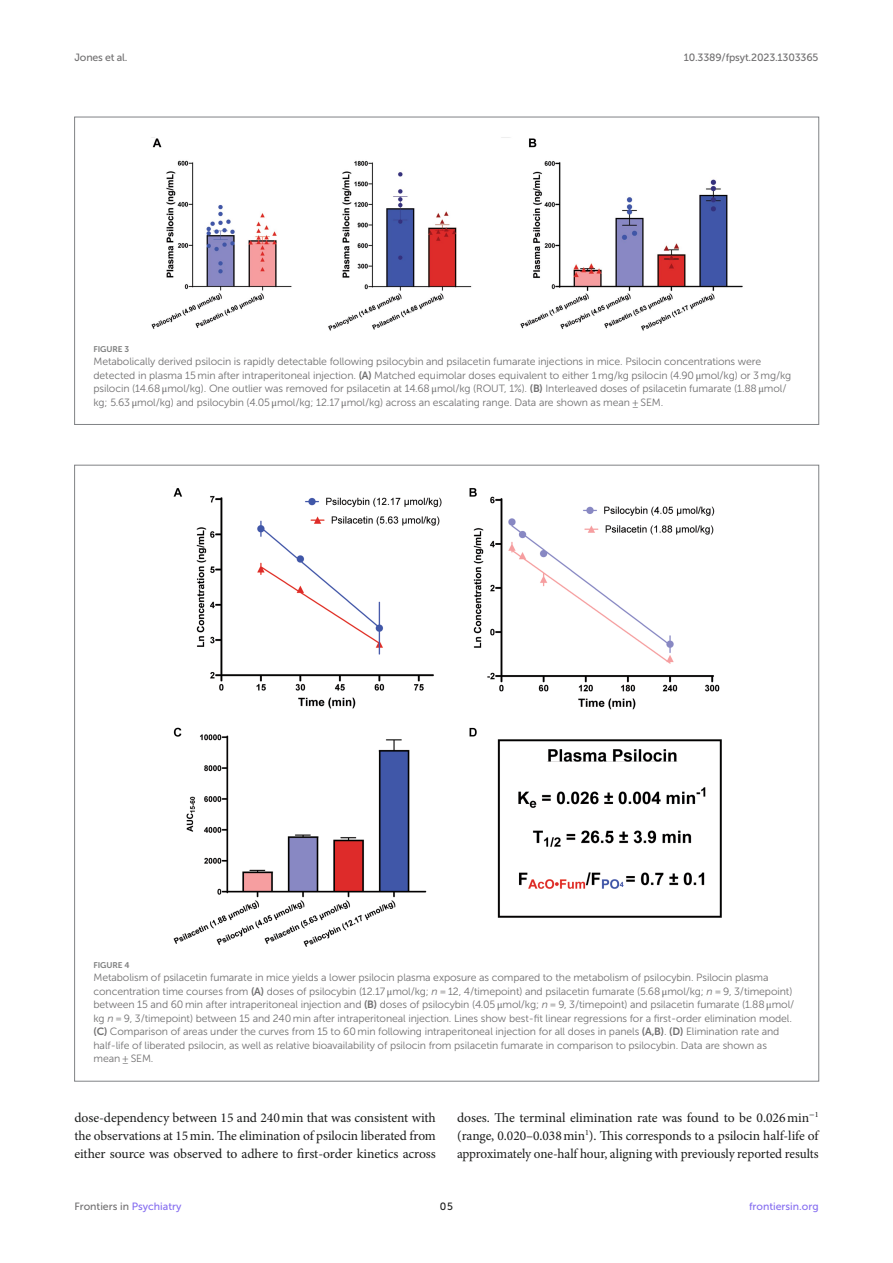
<style>
.page{position:relative;width:893px;height:1263px;background:#fff}
.page>*{position:absolute;margin:0;border:0;box-sizing:border-box;transform-origin:0 0}
.TEXT_FLUSH{font:13.5px/18px "Minion Pro";letter-spacing:-.005em;color:#1b1c1b;text-align:justify}
.FIG_LEG{font:10.5px/13.5px "Museo Sans 300";letter-spacing:-.01em;color:#706f70}
.t1{font:10.5px "Museo Sans 500";letter-spacing:-.015em;color:#706f70}
.t2{font:10.5px "Museo Sans 500";color:#856df0}
.t3{font:10.5px "Museo Sans 500";color:#1b1c1b}
.FIG_HD{font:8.25px "Museo Sans 700";letter-spacing:-.01em;color:#7e7f7f}
.s1{font-family:"Museo Sans 700"}
.s2{font-family:"STIX General"}
.s3{font-style:italic}
.s4{color:#856df0}
</style>
<div class="page">
<img style="left:151px;top:137px;width:592px;height:194px">
<img style="left:173px;top:488px;width:549px;height:459px">
<p class="t1" style="left:74px;top:51px;width:54px">Jones et al.</p>
<p class="t1" style="left:684px;top:51px;width:136px">10.3389/fpsyt.2023.1303365</p>
<p class="FIG_HD" style="left:94px;top:344px;width:37px">FIGURE 3</p>
<p class="FIG_LEG" style="left:94px;top:355px;width:699px">Metabolically derived psilocin is rapidly detectable following psilocybin and psilacetin fumarate injections in mice. Psilocin concentrations were detected in plasma 15 min after intraperitoneal injection. <span class="s1">(A)</span> Matched equimolar doses equivalent to either 1 mg/kg psilocin (4.90 <span class="s2">μ</span>mol/kg) or 3 mg/kg psilocin (14.68 <span class="s2">μ</span>mol/kg). One outlier was removed for psilacetin at 14.68 <span class="s2">μ</span>mol/kg (ROUT, 1%). <span class="s1">(B)</span> Interleaved doses of psilacetin fumarate (1.88 <span class="s2">μ</span>mol/ kg; 5.63 <span class="s2">μ</span>mol/kg) and psilocybin (4.05 <span class="s2">μ</span>mol/kg; 12.17 <span class="s2">μ</span>mol/kg) across an escalating range. Data are shown as mean ± SEM.</p>
<p class="FIG_HD" style="left:94px;top:960px;width:37px">FIGURE 4</p>
<p class="FIG_LEG" style="left:94px;top:971px;width:702px">Metabolism of psilacetin fumarate in mice yields a lower psilocin plasma exposure as compared to the metabolism of psilocybin. Psilocin plasma concentration time courses from <span class="s1">(A)</span> doses of psilocybin (12.17 <span class="s2">μ</span>mol/kg; <span class="s3">n</span> = 12, 4/timepoint) and psilacetin fumarate (5.68 <span class="s2">μ</span>mol/kg; <span class="s3">n</span> = 9, 3/timepoint) between 15 and 60 min after intraperitoneal injection and <span class="s1">(B)</span> doses of psilocybin (4.05 <span class="s2">μ</span>mol/kg; <span class="s3">n</span> = 9, 3/timepoint) and psilacetin fumarate (1.88 <span class="s2">μ</span>mol/ kg <span class="s3">n</span> = 9, 3/timepoint) between 15 and 240 min after intraperitoneal injection. Lines show best-fit linear regressions for a first-order elimination model. <span class="s1">(C)</span> Comparison of areas under the curves from 15 to 60 min following intraperitoneal injection for all doses in panels <span class="s1">(A,B)</span>. <span class="s1">(D)</span> Elimination rate and half-life of liberated psilocin, as well as relative bioavailability of psilocin from psilacetin fumarate in comparison to psilocybin. Data are shown as mean ± SEM.</p>
<p class="TEXT_FLUSH" style="left:74px;top:1109px;width:363px">dose-dependency between 15 and 240min that was consistent with the observations at 15min. The elimination of psilocin liberated from either source was observed to adhere to first-order kinetics across</p>
<p class="TEXT_FLUSH" style="left:457px;top:1109px;width:363px">doses. The terminal elimination rate was found to be 0.026min<sup>−</sup><sup>1 </sup>(range, 0.020–0.038min<sup>1</sup>). This corresponds to a psilocin half-life of approximately one-half hour, aligning with previously reported results</p>
<p class="t1" style="left:74px;top:1200px;width:109px">Frontiers in <span class="s4">Psychiatry</span></p>
<p class="t3" style="left:440px;top:1200px;width:14px">05</p>
<p class="t2" style="left:749px;top:1200px;width:71px">frontiersin.org</p>
</div>
